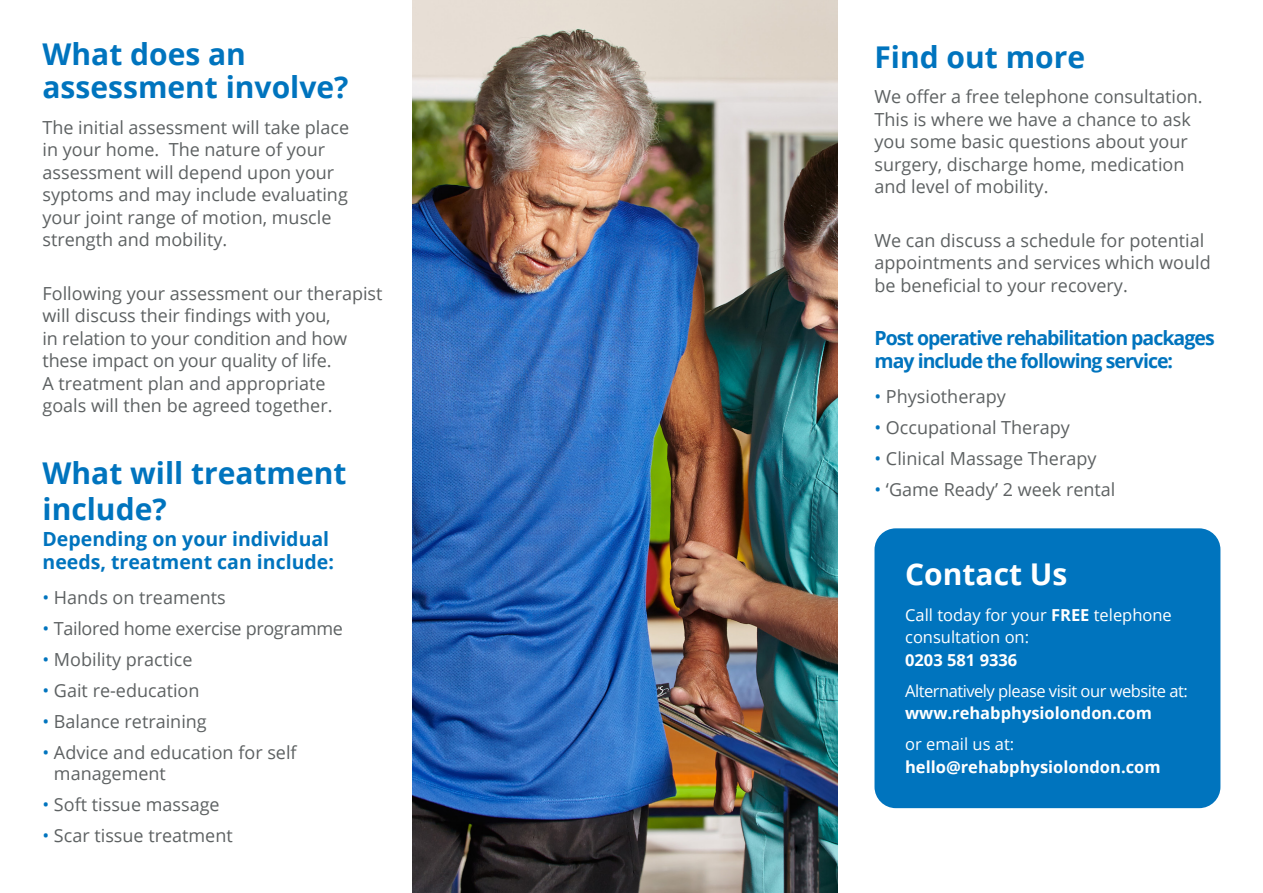
<style>
.page{position:relative;width:1263px;height:893px;background:#fff}
.page>*{position:absolute;margin:0;border:0;box-sizing:border-box;transform-origin:0 0}
.t1{font:700 30px/33px "Open Sans";color:#0074be}
.t2{font:700 30px "Open Sans";color:#fff}
.t3{font:700 19.5px/22.5px "Open Sans";letter-spacing:-.05em;color:#0074be}
.t4{font:700 19.5px/22.5px "Open Sans";color:#0074be}
.t5{font:18px/22.5px "Open Sans";color:#5d6162}
.t6{font:18px "Open Sans";letter-spacing:-.02em;color:#5d6162}
.t7{font:16.5px/22.5px "Open Sans";letter-spacing:-.03em;color:#fff}
.t8{font:16.5px/22.5px "Open Sans";color:#fff}
.t9{font:700 16.5px/22.5px "Open Sans";color:#fff}
.s1{color:#0074be}
.s2{font-weight:700}
.s3{font-weight:400}
</style>
<div class="page">
<img style="left:412px;top:0;width:426px;height:893px">
<div style="left:874px;top:528px;width:346px;height:280px;background:#0074be;border-radius:21px"></div>
<p class="t1" style="left:43px;top:37px;width:307px">What does an assessment involve?</p>
<p class="t5" style="left:43px;top:115px;width:308px">The initial assessment will take place in your home. The nature of your assessment will depend upon your syptoms and may include evaluating your joint range of motion, muscle strength and mobility.</p>
<p class="t5" style="left:43px;top:281px;width:342px">Following your assessment our therapist will discuss their findings with you,<br>in relation to your condition and how these impact on your quality of life.<br>A treatment plan and appropriate<br>goals will then be agreed together.</p>
<p class="t1" style="left:43px;top:454px;width:306px;line-height:36px">What will treatment include?</p>
<p class="t4" style="left:43px;top:527px;width:293px">Depending on your individual needs, treatment can include:</p>
<p class="t5" style="left:43px;top:586px;width:185px"><span class="s1">•</span> Hands on treaments</p>
<p class="t6" style="left:43px;top:616px;width:302px"><span class="s1">•</span> Tailored home exercise programme</p>
<p class="t5" style="left:43px;top:648px;width:151px"><span class="s1">•</span> Mobility practice</p>
<p class="t5" style="left:43px;top:679px;width:158px"><span class="s1">•</span> Gait re-education</p>
<p class="t5" style="left:43px;top:710px;width:166px"><span class="s1">•</span> Balance retraining</p>
<p class="t5" style="left:54px;top:742px;width:244px;line-height:21px;text-indent:-11px"><span class="s1">•</span> Advice and education for self management</p>
<p class="t5" style="left:43px;top:793px;width:179px"><span class="s1">•</span> Soft tissue massage</p>
<p class="t5" style="left:43px;top:824px;width:192px"><span class="s1">•</span> Scar tissue treatment</p>
<p class="t1" style="left:874px;top:40px;width:212px">Find out more</p>
<p class="t5" style="left:874px;top:85px;width:330px">We offer a free telephone consultation.<br>This is where we have a chance to ask you some basic questions about your surgery, discharge home, medication and level of mobility.</p>
<p class="t5" style="left:874px;top:228px;width:338px">We can discuss a schedule for potential appointments and services which would be beneficial to your recovery.</p>
<p class="t3" style="left:874px;top:326px;width:342px">Post operative rehabilitation packages may include the following service:</p>
<p class="t5" style="left:874px;top:385px;width:133px"><span class="s1">•</span> Physiotherapy</p>
<p class="t5" style="left:874px;top:416px;width:197px"><span class="s1">•</span> Occupational Therapy</p>
<p class="t5" style="left:874px;top:447px;width:223px"><span class="s1">•</span> Clinical Massage Therapy</p>
<p class="t5" style="left:874px;top:478px;width:242px"><span class="s1">•</span> ‘Game Ready’ 2 week rental</p>
<p class="t2" style="left:905px;top:553px;width:164px">Contact Us</p>
<p class="t8" style="left:905px;top:603px;width:268px">Call today for your <span class="s2">FREE</span> telephone consultation on:<br><span class="s2">0203 581 9336</span></p>
<p class="t7" style="left:905px;top:679px;width:284px">Alternatively please visit our website at: <span class="s2">www.rehabphysiolondon.com</span></p>
<p class="t9" style="left:905px;top:732px;width:257px"><span class="s3">or email us at: </span>hello@rehabphysiolondon.com</p>
</div>
